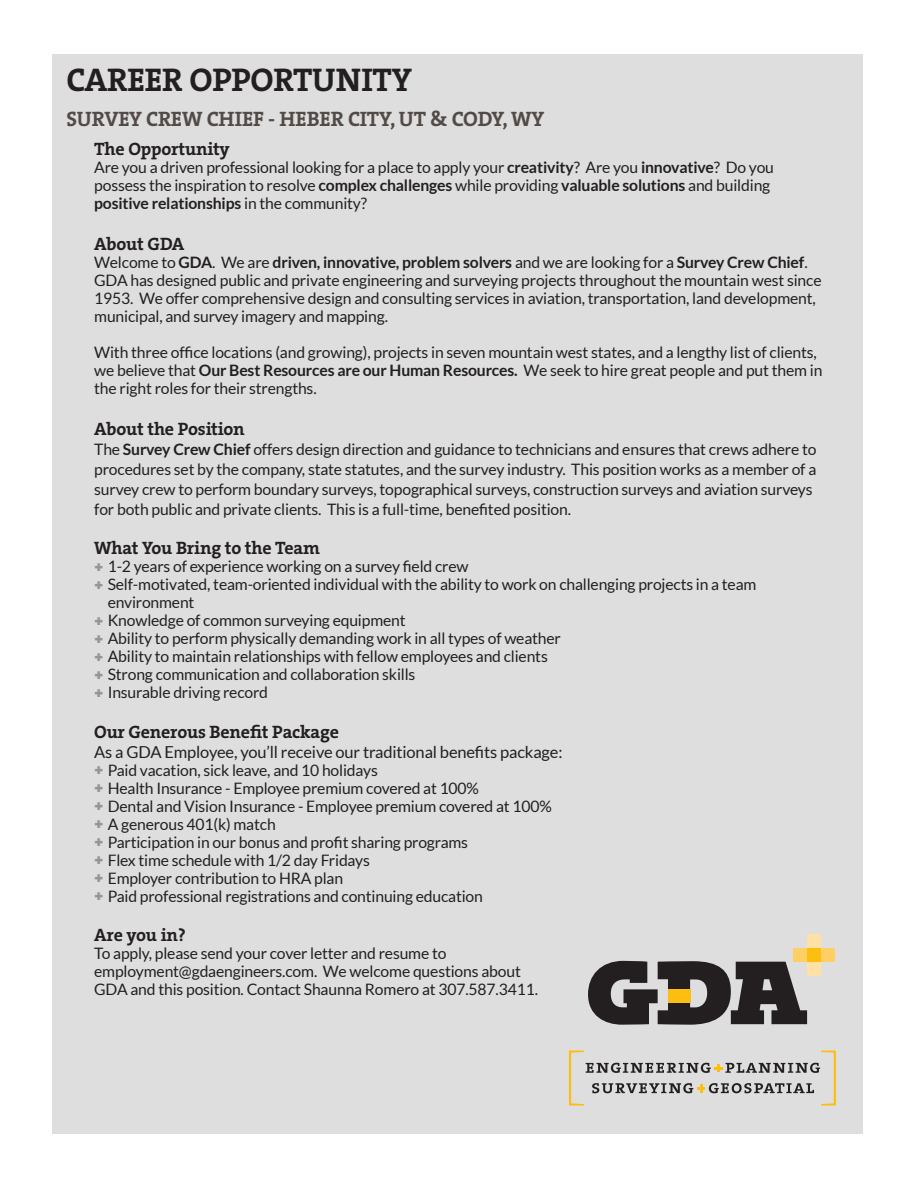
<style>
.page{position:relative;width:918px;height:1188px;background:#fff}
.page>*{position:absolute;margin:0;border:0;box-sizing:border-box;transform-origin:0 0}
.t1{font:33px "The Serif LP7 Bld";letter-spacing:-.01em;color:#231f20}
.t2{font:21px "The Serif LP7 Bld";letter-spacing:-.01em;color:#524a47}
.Headings{font:18px "The Serif LP7 Bld";letter-spacing:-.01em;color:#231f20}
.t3{font:16.5px "Lato";letter-spacing:-.01em;color:#231f20}
.Paragraph_Style_2{font:15.75px/18px "Lato";letter-spacing:-.01em;color:#231f20}
.s1{font-weight:700}
</style>
<div class="page">
<div style="left:53px;top:54px;width:810px;height:1080px;background:#dedede"></div>
<div style="left:807px;top:948px;width:14px;height:14px;background:#fdbe12"></div>
<div style="left:821px;top:948px;width:14px;height:14px;background:#fecf65"></div>
<div style="left:793px;top:948px;width:14px;height:14px;background:#fecf65"></div>
<div style="left:807px;top:962px;width:14px;height:14px;background:#ffe1a5"></div>
<div style="left:807px;top:934px;width:14px;height:14px;background:#ffe1a5"></div>
<svg style="left:588px;top:961px;width:219px;height:64px"></svg>
<div style="left:668px;top:989px;width:22px;height:14px;background:#fdbe12"></div>
<svg style="left:569px;top:1051px;width:267px;height:55px"></svg>
<p class="t1" style="left:66px;top:58px;width:347px">CAREER OPPORTUNITY</p>
<p class="t2" style="left:66px;top:105px;width:479px">SURVEY CREW CHIEF - HEBER CITY, UT &amp; CODY, WY</p>
<p class="Headings" style="left:94px;top:137px;width:137px">The Opportunity</p>
<p class="Paragraph_Style_2" style="left:94px;top:158px;width:681px">Are you a driven professional looking for a place to apply your <span class="s1">creativity</span>? Are you <span class="s1">innovative</span>? Do you possess the inspiration to resolve <span class="s1">complex challenges</span> while providing <span class="s1">valuable solutions</span> and building <span class="s1">positive relationships</span> in the community?</p>
<p class="Headings" style="left:94px;top:232px;width:92px">About GDA</p>
<p class="Paragraph_Style_2" style="left:94px;top:253px;width:729px">Welcome to <span class="s1">GDA</span>. We are <span class="s1">driven, innovative, problem solvers</span> and we are looking for a <span class="s1">Survey Crew Chief</span>.<br>GDA has designed public and private engineering and surveying projects throughout the mountain west since 1953. We offer comprehensive design and consulting services in aviation, transportation, land development, municipal, and survey imagery and mapping.</p>
<p class="Paragraph_Style_2" style="left:94px;top:343px;width:730px">With three office locations (and growing), projects in seven mountain west states, and a lengthy list of clients, we believe that <span class="s1">Our Best Resources are our Human Resources.</span> We seek to hire great people and put them in the right roles for their strengths.</p>
<p class="Headings" style="left:94px;top:417px;width:152px">About the Position</p>
<p class="Paragraph_Style_2" style="left:94px;top:439px;width:724px;line-height:19.8px">The <span class="s1">Survey Crew Chief</span> offers design direction and guidance to technicians and ensures that crews adhere to procedures set by the company, state statutes, and the survey industry. This position works as a member of a survey crew to perform boundary surveys, topographical surveys, construction surveys and aviation surveys for both public and private clients. This is a full-time, benefited position.</p>
<p class="Headings" style="left:94px;top:536px;width:227px">What You Bring to the Team</p>
<p class="Paragraph_Style_2" style="left:108px;top:557px;width:362px">1-2 years of experience working on a survey field crew</p>
<p class="Paragraph_Style_2" style="left:108px;top:575px;width:650px">Self-motivated, team-oriented individual with the ability to work on challenging projects in a team environment</p>
<p class="Paragraph_Style_2" style="left:108px;top:611px;width:299px">Knowledge of common surveying equipment</p>
<p class="Paragraph_Style_2" style="left:108px;top:629px;width:455px">Ability to perform physically demanding work in all types of weather</p>
<p class="Paragraph_Style_2" style="left:108px;top:647px;width:442px">Ability to maintain relationships with fellow employees and clients</p>
<p class="Paragraph_Style_2" style="left:108px;top:665px;width:309px">Strong communication and collaboration skills</p>
<p class="Paragraph_Style_2" style="left:108px;top:683px;width:162px">Insurable driving record</p>
<p class="Headings" style="left:94px;top:720px;width:246px">Our Generous Benefit Package</p>
<p class="t3" style="left:94px;top:742px;width:470px">As a GDA Employee, you’ll receive our traditional benefits package:</p>
<p class="Paragraph_Style_2" style="left:108px;top:761px;width:272px">Paid vacation, sick leave, and 10 holidays</p>
<p class="Paragraph_Style_2" style="left:108px;top:779px;width:373px">Health Insurance - Employee premium covered at 100%</p>
<p class="Paragraph_Style_2" style="left:108px;top:797px;width:446px">Dental and Vision Insurance - Employee premium covered at 100%</p>
<p class="Paragraph_Style_2" style="left:108px;top:815px;width:170px">A generous 401(k) match</p>
<p class="Paragraph_Style_2" style="left:108px;top:833px;width:362px">Participation in our bonus and profit sharing programs</p>
<p class="Paragraph_Style_2" style="left:108px;top:851px;width:264px">Flex time schedule with 1/2 day Fridays</p>
<p class="Paragraph_Style_2" style="left:108px;top:869px;width:237px">Employer contribution to HRA plan</p>
<p class="Paragraph_Style_2" style="left:108px;top:887px;width:377px">Paid professional registrations and continuing education</p>
<p class="Headings" style="left:94px;top:923px;width:93px">Are you in?</p>
<p class="Paragraph_Style_2" style="left:94px;top:944px;width:354px">To apply, please send your cover letter and resume to</p>
<p class="Paragraph_Style_2" style="left:94px;top:962px;width:445px">employment@gdaengineers.com. We welcome questions about<br>GDA and this position. Contact Shaunna Romero at 307.587.3411.</p>
</div>
